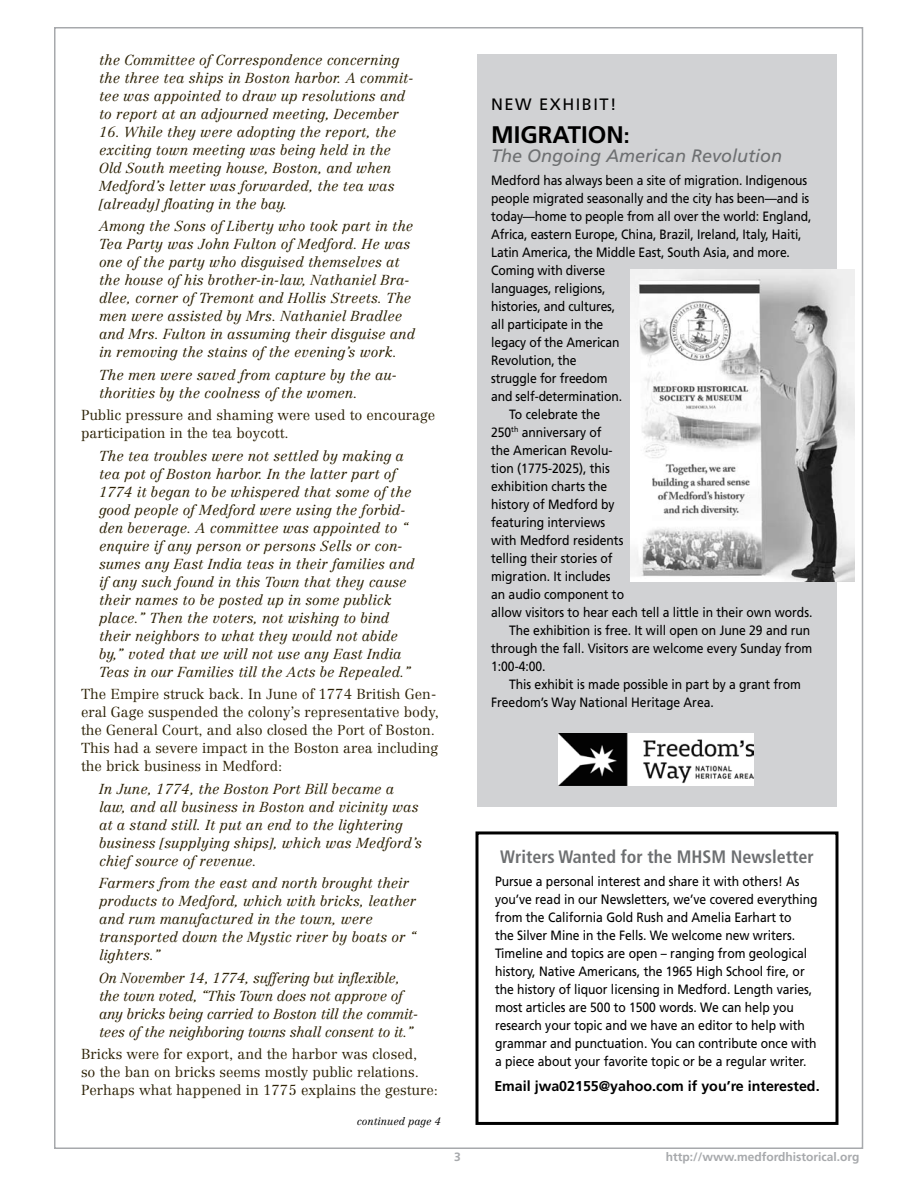
<style>
.page{position:relative;width:918px;height:1188px;background:#fff}
.page>*{position:absolute;margin:0;border:0;box-sizing:border-box;transform-origin:0 0}
.t1{font:700 24px "Frutiger";color:#000}
.t2{font:700 condensed 18px "Frutiger";color:#6d6f71}
.t3{font:italic 18px "Frutiger";color:#6d6f71}
.t4{font:16.5px "Frutiger";letter-spacing:.09em;color:#000}
.t5{font:italic 300 14.25px/18px "Centennial";color:#2c2105}
.t6{font:300 14.25px/18px "Centennial";color:#2c2105}
.t7{font:italic 300 14.25px/18px "Centennial";letter-spacing:-.02em;color:#2c2105}
.t8{font:700 14.25px "Frutiger";color:#000}
.t9{font:13.5px/18px "Frutiger";letter-spacing:-.005em;color:#000;scale:.9 1}
.t10{font:700 12px "Frutiger";color:#a7a9ac}
.t11{font:italic 300 10.5px "Centennial";color:#000}
.s1{font-size:21px}
.s2{color:#6d6e72}
</style>
<div class="page">
<div style="left:477px;top:54px;width:360px;height:753px;background:#d1d2d4"></div>
<div style="left:476px;top:831px;width:362px;height:294px;border:3px solid #000"></div>
<img style="left:559px;top:734px;width:194px;height:52px">
<img style="left:631px;top:269px;width:223px;height:313px">
<p class="t5" style="left:99px;top:51px;width:316px">the Committee of Correspondence concerning the three tea ships in Boston harbor. A commit&shy;tee was appointed to draw up resolutions and to report at an adjourned meeting, December</p>
<p class="t5" style="left:99px;top:123px;width:299px">16. While they were adopting the report, the exciting town meeting was being held in the Old South meeting house, Boston, and when Medford’s letter was forwarded, the tea was [already] floating in the bay.</p>
<p class="t5" style="left:99px;top:217px;width:318px">Among the Sons of Liberty who took part in the Tea Party was John Fulton of Medford. He was one of the party who disguised themselves at the house of his brother-in-law, Nathaniel Bra&shy;dlee, corner of Tremont and Hollis Streets. The men were assisted by Mrs. Nathaniel Bradlee and Mrs. Fulton in assuming their disguise and in removing the stains of the evening’s work.</p>
<p class="t5" style="left:99px;top:366px;width:300px">The men were saved from capture by the au&shy;thorities by the coolness of the women.</p>
<p class="t6" style="left:81px;top:406px;width:356px">Public pressure and shaming were used to encourage participation in the tea boycott.</p>
<p class="t5" style="left:99px;top:447px;width:317px">The tea troubles were not settled by making a tea pot of Boston harbor. In the latter part of 1774 it began to be whispered that some of the good people of Medford were using the forbid&shy;den beverage. A committee was appointed to “ enquire if any person or persons Sells or con&shy;sumes any East India teas in their families and if any such found in this Town that they cause their names to be posted up in some publick place.” Then the voters, not wishing to bind their neighbors to what they would not abide by,” voted that we will not use any East India Teas in our Families till the Acts be Repealed.”</p>
<p class="t6" style="left:81px;top:685px;width:359px">The Empire struck back. In June of 1774 British Gen&shy;eral Gage suspended the colony’s representative body, the General Court, and also closed the Port of Boston.<br>This had a severe impact in the Boston area including the brick business in Medford:</p>
<p class="t5" style="left:99px;top:780px;width:325px">In June, 1774, the Boston Port Bill became a law, and all business in Boston and vicinity was at a stand still. It put an end to the lightering business [supplying ships], which was Medford’s chief source of revenue.</p>
<p class="t5" style="left:99px;top:874px;width:319px">Farmers from the east and north brought their products to Medford, which with bricks, leather and rum manufactured in the town, were transported down the Mystic river by boats or “ lighters.”</p>
<p class="t7" style="left:99px;top:969px;width:321px">On November 14, 1774, suffering but inflexible, the town voted, “This Town does not approve of any bricks being carried to Boston till the commit&shy;tees of the neighboring towns shall consent to it.”</p>
<p class="t6" style="left:81px;top:1045px;width:359px">Bricks were for export, and the harbor was closed,<br>so the ban on bricks seems mostly public relations.<br>Perhaps what happened in 1775 explains the gesture:</p>
<p class="t11" style="left:357px;top:1115px;width:86px">continued page 4</p>
<p class="t4" style="left:491px;top:94px;width:28px">New</p>
<p class="t4" style="left:539px;top:94px;width:79px">Exh ibit!</p>
<h1 class="t1" style="left:491px;top:120px;width:140px">MIGRATION<span class="s1">:</span></h1>
<p class="t3" style="left:491px;top:145px;width:293px">The Ongoing Am<span class="s2">eric</span>an Revolution</p>
<p class="t9" style="left:491px;top:171px;width:353px">Medford has always been a site of migration. I ndigenous</p>
<p class="t9" style="left:491px;top:189px;width:355px">people migrated seasonally and the city has been—and is</p>
<p class="t9" style="left:491px;top:207px;width:357px">today—home to people from all over the world: England,</p>
<p class="t9" style="left:491px;top:225px;width:347px">Africa, eastern Europe, China, B razil, I reland, Italy, Haiti,</p>
<p class="t9" style="left:491px;top:243px;width:334px">Latin America, the Middle East, South Asia, and more.</p>
<p class="t9" style="left:491px;top:261px;width:128px">Coming with diverse</p>
<p class="t9" style="left:491px;top:279px;width:129px">languages, religions,</p>
<p class="t9" style="left:491px;top:297px;width:139px">histories, and cultures,</p>
<p class="t9" style="left:491px;top:315px;width:126px">all participate in the</p>
<p class="t9" style="left:491px;top:333px;width:144px">legacy of the American</p>
<p class="t9" style="left:491px;top:351px;width:96px">Revolution, the</p>
<p class="t9" style="left:491px;top:369px;width:131px">struggle for freedom</p>
<p class="t9" style="left:491px;top:387px;width:147px">and self-determination.</p>
<p class="t9" style="left:509px;top:405px;width:103px">To celebrate the</p>
<p class="t9" style="left:491px;top:423px;width:124px">250<sup>th</sup> anniversary of</p>
<p class="t9" style="left:491px;top:441px;width:136px">the American Revolu-</p>
<p class="t9" style="left:491px;top:459px;width:133px">tion (1775-2025), this</p>
<p class="t9" style="left:491px;top:477px;width:130px">exhibition charts the</p>
<p class="t9" style="left:491px;top:495px;width:139px">history of Medford by</p>
<p class="t9" style="left:491px;top:513px;width:128px">featuring interviews</p>
<p class="t9" style="left:491px;top:531px;width:148px">with Medford residents</p>
<p class="t9" style="left:491px;top:549px;width:136px">telling their stories of</p>
<p class="t9" style="left:491px;top:567px;width:134px">migration. It includes</p>
<p class="t9" style="left:491px;top:585px;width:149px">an audio component to</p>
<p class="t9" style="left:491px;top:603px;width:358px">allow visitors to hear each tell a little in their own words.</p>
<p class="t9" style="left:509px;top:621px;width:336px">The exhibition is free. It will open on June 29 and run</p>
<p class="t9" style="left:491px;top:639px;width:358px">through the fall. Visitors are welcome every Sunday from</p>
<p class="t9" style="left:491px;top:657px;width:62px">1:00-4:00.</p>
<p class="t9" style="left:509px;top:675px;width:326px">This exhibit is made possible in part by a grant from</p>
<p class="t9" style="left:491px;top:693px;width:249px">Freedom’s Way National Heritage Area.</p>
<p class="t2" style="left:500px;top:847px;width:315px">Writers Wanted for the MHSM Newsletter</p>
<p class="t9" style="left:495px;top:872px;width:360px">Pursue a personal interest and share it with others! As you’ve read in our Newsletters, we’ve covered everything from the California Gold Rush and Amelia Earhart to<br>the Silver Mine in the Fells. We welcome new writers.<br>Timeline and topics are open – ranging from geological history, Native Americans, the 1965 High School fire, or the history of liquor licensing in Medford. Length varies, most articles are 500 to 1500 words. We can help you research your topic and we have an editor to help with grammar and punctuation. You can contribute once with a piece about your favorite topic or be a regular writer.</p>
<p class="t8" style="left:494px;top:1078px;width:327px">Email jwa02155@yahoo.com if you’re interested.</p>
<p class="t10" style="left:454px;top:1150px;width:8px">3</p>
<p class="t10" style="left:666px;top:1150px;width:195px">http://www.medfordhistorical.org</p>
</div>
